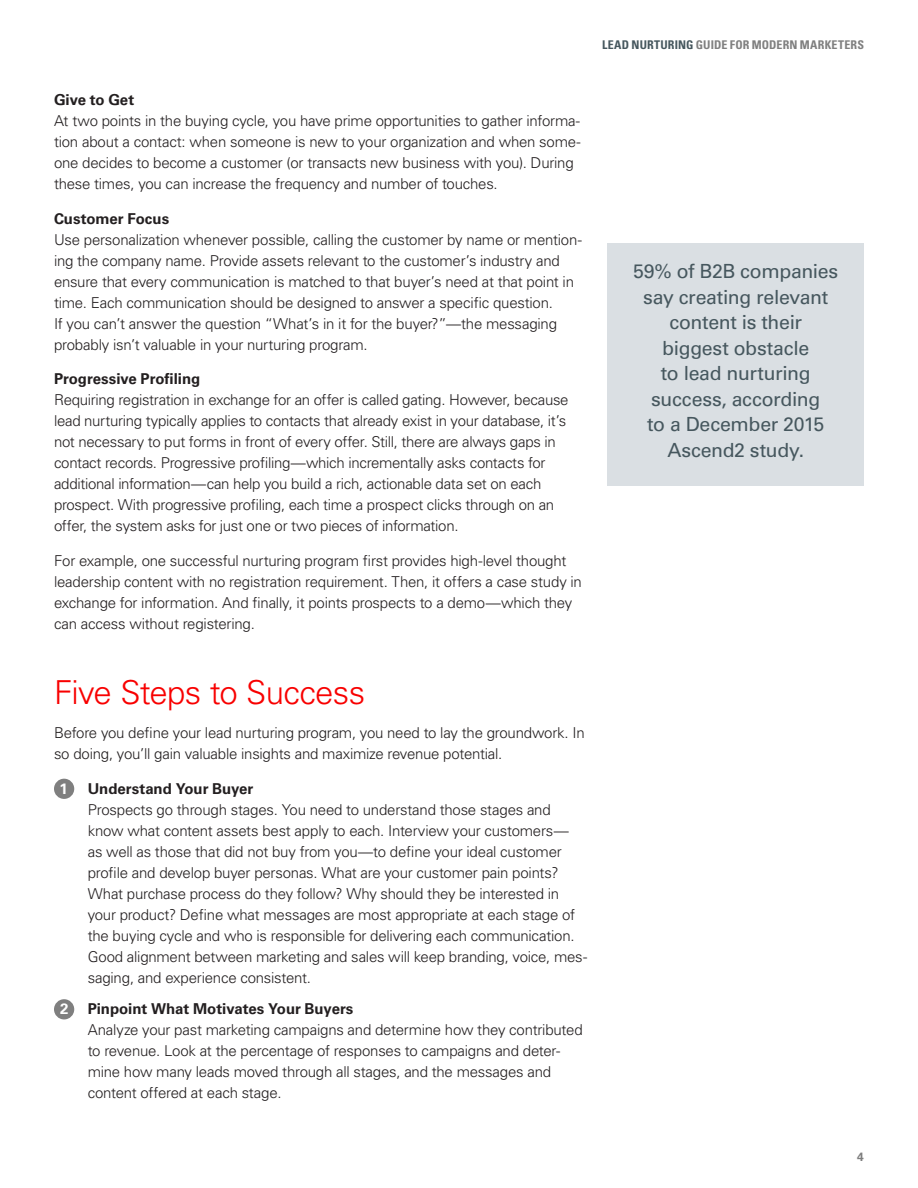
<style>
.page{position:relative;width:918px;height:1188px;background:#fff}
.page>*{position:absolute;margin:0;border:0;box-sizing:border-box;transform-origin:0 0}
.t1{font:300 33px "Univers LT Std";letter-spacing:-.02em;color:#f80000}
.t2{font:19.5px/25.5px "Univers LT Std";letter-spacing:-.015em;color:#46575e;text-align:center}
.t3{font:300 15px/21px "Univers LT Std";letter-spacing:-.015em;color:#231f20}
.t4{font:700 15px "Univers LT Std";letter-spacing:-.005em;color:#231f20}
.t5{font:700 15px "Univers LT Std";color:#fff}
.t6{font:700 condensed 12px "Univers LT Std";letter-spacing:.01em;color:#7f7f7f}
.t7{font:700 12px "Univers LT Std";color:#7f7f7f}
.s1{color:#46575e}
</style>
<div class="page">
<div style="left:54px;top:779px;width:20px;height:20px;background:#7f7f7f;border-radius:50%"></div>
<div style="left:54px;top:999px;width:20px;height:20px;background:#7f7f7f;border-radius:50%"></div>
<div style="left:608px;top:243px;width:256px;height:243px;background:#dadfe3"></div>
<p class="t4" style="left:54px;top:91px;width:82px">Give to Get</p>
<p class="t3" style="left:54px;top:111px;width:528px">At two points in the buying cycle, you have prime opportunities to gather informa&shy;tion about a contact: when someone is new to your organization and when some&shy;one decides to become a customer (or transacts new business with you). During these times, you can increase the frequency and number of touches.</p>
<p class="t4" style="left:54px;top:210px;width:117px">Customer Focus</p>
<p class="t3" style="left:54px;top:229px;width:529px">Use personalization whenever possible, calling the customer by name or mention&shy;ing the company name. Provide assets relevant to the customer’s industry and ensure that every communication is matched to that buyer’s need at that point in time. Each communication should be designed to answer a specific question.<br>If you can’t answer the question “What’s in it for the buyer?”—the messaging probably isn’t valuable in your nurturing program.</p>
<p class="t4" style="left:54px;top:370px;width:148px">Progressive Profiling</p>
<p class="t3" style="left:54px;top:390px;width:516px">Requiring registration in exchange for an offer is called gating. However, because lead nurturing typically applies to contacts that already exist in your database, it’s not necessary to put forms in front of every offer. Still, there are always gaps in contact records. Progressive profiling—which incrementally asks contacts for additional information—can help you build a rich, actionable data set on each prospect. With progressive profiling, each time a prospect clicks through on an offer, the system asks for just one or two pieces of information.</p>
<p class="t3" style="left:54px;top:550px;width:529px">For example, one successful nurturing program first provides high-level thought leadership content with no registration requirement. Then, it offers a case study in exchange for information. And finally, it points prospects to a demo—which they can access without registering.</p>
<p class="t6" style="left:602px;top:38px;width:263px"><span class="s1">LEAD NURTURING</span> GUIDE FOR MODERN MARKETERS</p>
<h2 class="t2" style="left:633px;top:259px;width:207px">59% of B2B companies say creating relevant content is their<br>biggest obstacle<br>to lead nurturing success, according<br>to a December 2015<br>Ascend2 study.</h2>
<h1 class="t1" style="left:54px;top:672px;width:313px">Five Steps to Success</h1>
<p class="t3" style="left:54px;top:722px;width:532px">Before you define your lead nurturing program, you need to lay the groundwork. In so doing, you’ll gain valuable insights and maximize revenue potential.</p>
<p class="t5" style="left:59px;top:779px;width:10px">1</p>
<p class="t4" style="left:88px;top:779px;width:167px">Understand Your Buyer</p>
<p class="t3" style="left:88px;top:799px;width:501px">Prospects go through stages. You need to understand those stages and know what content assets best apply to each. Interview your customers—<br>as well as those that did not buy from you—to define your ideal customer profile and develop buyer personas. What are your customer pain points?<br>What purchase process do they follow? Why should they be interested in your product? Define what messages are most appropriate at each stage of the buying cycle and who is responsible for delivering each communication.<br>Good alignment between marketing and sales will keep branding, voice, mes&shy;saging, and experience consistent.</p>
<p class="t5" style="left:60px;top:1000px;width:10px">2</p>
<p class="t4" style="left:88px;top:1000px;width:267px">Pinpoint What Motivates Your Buyers</p>
<p class="t3" style="left:88px;top:1020px;width:496px">Analyze your past marketing campaigns and determine how they contributed to revenue. Look at the percentage of responses to campaigns and deter&shy;mine how many leads moved through all stages, and the messages and content offered at each stage.</p>
<p class="t7" style="left:857px;top:1150px;width:8px">4</p>
</div>
